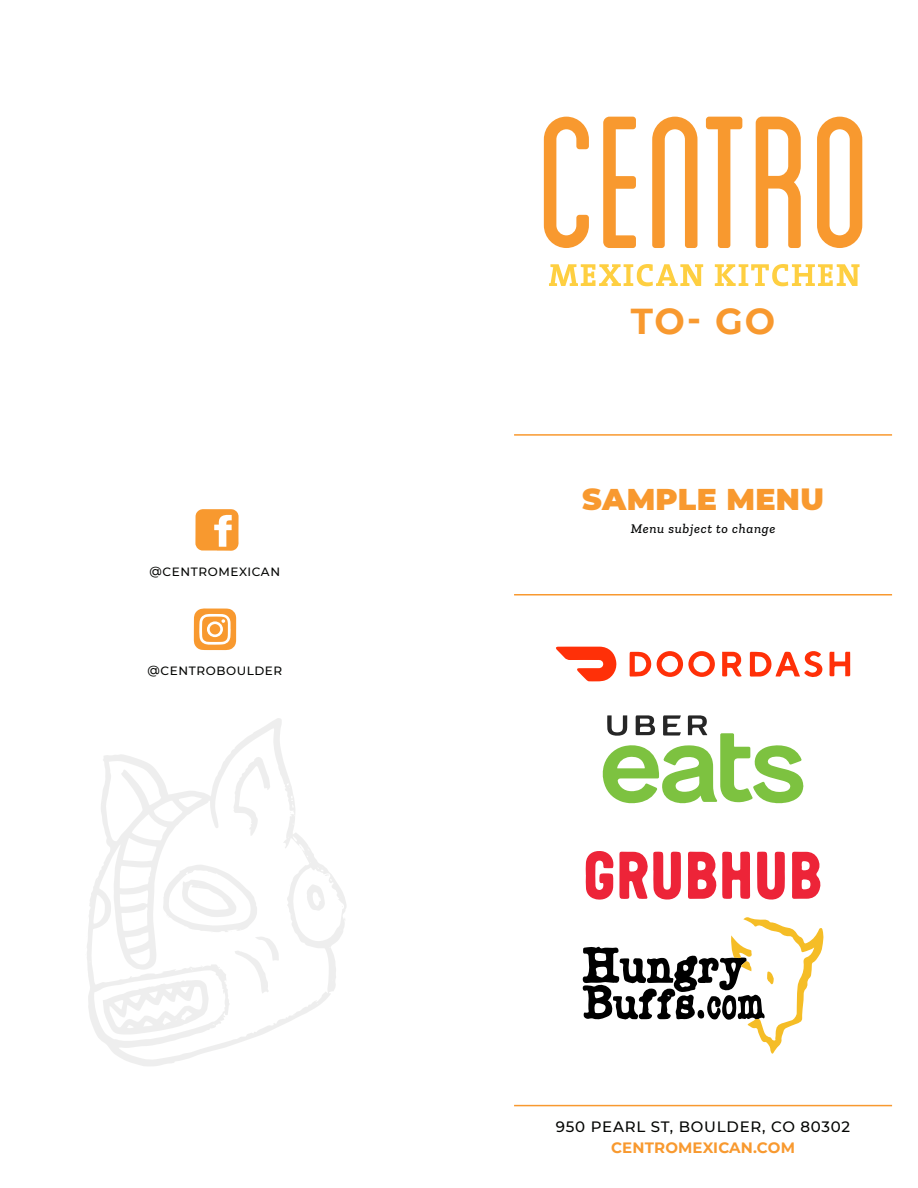
<style>
.page{position:relative;width:918px;height:1188px;background:#fff}
.page>*{position:absolute;margin:0;border:0;box-sizing:border-box;transform-origin:0 0}
.t1{font:700 36px "Montserrat";color:#f8992f}
.t2{font:900 30px "Montserrat";letter-spacing:.01em;color:#f8992f}
.t3{font:500 15px "Montserrat";letter-spacing:.05em;color:#040503}
.t4{font:700 15px "Montserrat";letter-spacing:.01em;color:#f8992f}
.t5{font:italic 500 13.5px "Zilla Slab";letter-spacing:.05em;color:#050606}
.t6{font:500 12px "Montserrat";letter-spacing:.05em;color:#040503}
</style>
<div class="page">
<svg style="left:544px;top:117px;width:45px;height:131px"></svg>
<svg style="left:603px;top:117px;width:33px;height:131px"></svg>
<svg style="left:652px;top:117px;width:45px;height:131px"></svg>
<svg style="left:706px;top:117px;width:36px;height:131px"></svg>
<svg style="left:756px;top:117px;width:45px;height:131px"></svg>
<svg style="left:817px;top:117px;width:45px;height:131px"></svg>
<svg style="left:549px;top:264px;width:154px;height:22px"></svg>
<svg style="left:715px;top:264px;width:145px;height:22px"></svg>
<hr style="left:514px;top:1105px;width:378px;height:1px;background:#f8992f">
<hr style="left:514px;top:594px;width:378px;height:2px;background:#f8992f">
<hr style="left:514px;top:434px;width:378px;height:2px;background:#f8992f">
<svg style="left:195px;top:509px;width:44px;height:42px"></svg>
<svg style="left:194px;top:608px;width:42px;height:42px"></svg>
<div style="left:210px;top:624px;width:10px;height:10px;background:#f8992f;border-radius:50%"></div>
<svg style="left:87px;top:718px;width:260px;height:348px"></svg>
<svg style="left:233px;top:756px;width:37px;height:80px"></svg>
<svg style="left:284px;top:841px;width:2px;height:7px"></svg>
<svg style="left:103px;top:865px;width:176px;height:170px"></svg>
<svg style="left:306px;top:884px;width:19px;height:27px"></svg>
<svg style="left:556px;top:647px;width:61px;height:35px"></svg>
<svg style="left:657px;top:651px;width:58px;height:26px"></svg>
<svg style="left:630px;top:652px;width:21px;height:25px"></svg>
<svg style="left:722px;top:652px;width:20px;height:25px"></svg>
<svg style="left:750px;top:651px;width:100px;height:26px"></svg>
<svg style="left:603px;top:715px;width:200px;height:88px"></svg>
<svg style="left:792px;top:852px;width:29px;height:47px"></svg>
<svg style="left:586px;top:851px;width:95px;height:49px"></svg>
<svg style="left:757px;top:851px;width:28px;height:49px"></svg>
<svg style="left:688px;top:851px;width:62px;height:48px"></svg>
<svg style="left:582px;top:917px;width:242px;height:137px"></svg>
<p class="t6" style="left:150px;top:563px;width:132px">@CENTROMEXICAN</p>
<p class="t6" style="left:148px;top:662px;width:136px">@CENTROBOULDER</p>
<p class="t1" style="left:631px;top:295px;width:146px">TO- GO</p>
<p class="t2" style="left:582px;top:477px;width:243px">SAMPLE MENU</p>
<p class="t5" style="left:631px;top:521px;width:146px">Menu subject to change</p>
<p class="t3" style="left:556px;top:1116px;width:296px">950 PEARL ST, BOULDER, CO 80302</p>
<p class="t4" style="left:611px;top:1137px;width:185px">CENTROMEXICAN.COM</p>
</div>
